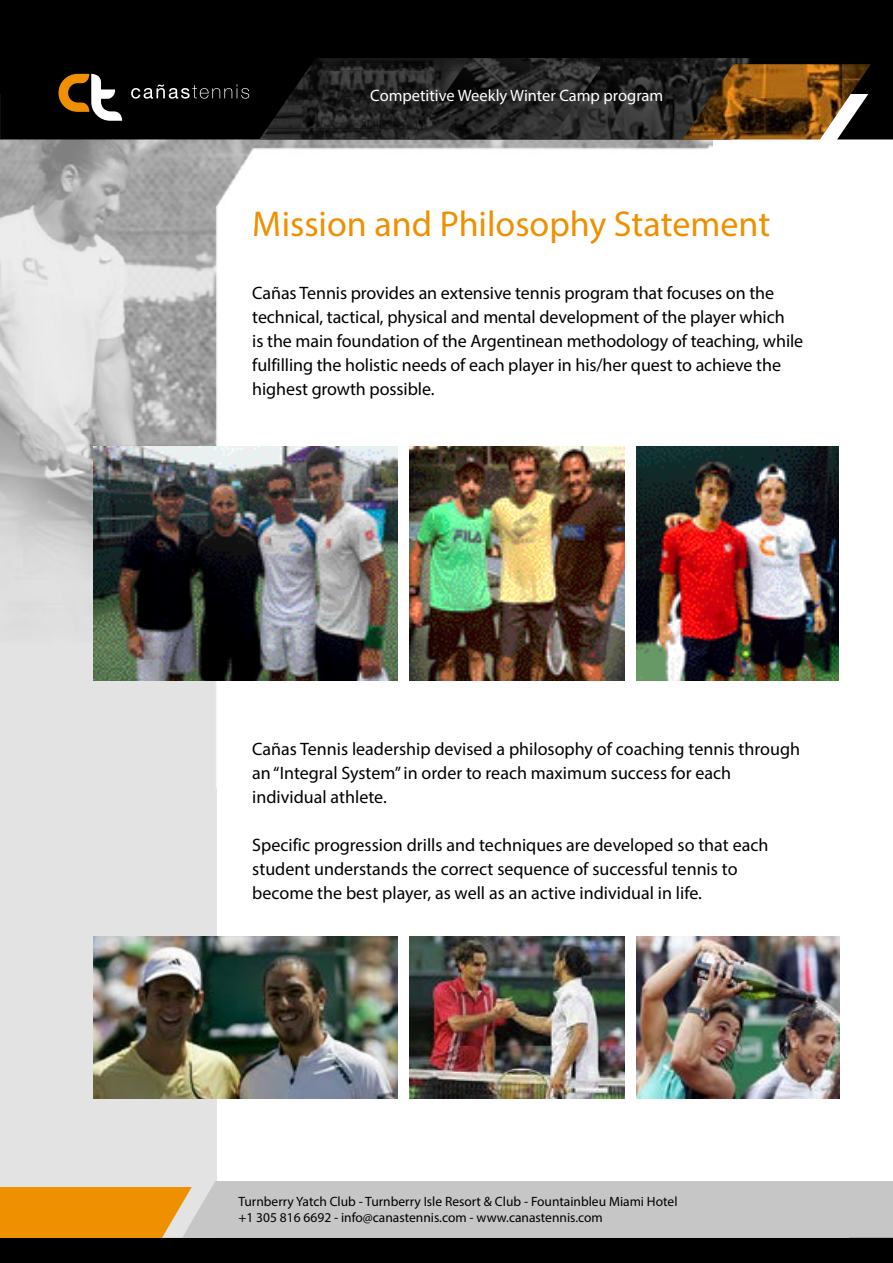
<style>
.page{position:relative;width:893px;height:1263px;background:#fff}
.page>*{position:absolute;margin:0;border:0;box-sizing:border-box;transform-origin:0 0}
.t1{font:36px "Myriad Pro";color:#ef9000}
.t2{font:18px/24px "Myriad Pro";letter-spacing:-.005em;color:#000}
.t3{font:16.5px "Myriad Pro";color:#fff}
.t4{font:13.5px/16.2px "Myriad Pro";color:#000}
</style>
<div class="page">
<div style="left:0;top:216px;width:216px;height:1013px;background:#e3e3e3"></div>
<img style="left:0;top:139px;width:712px;height:542px">
<div style="left:0;top:0;width:893px;height:94px;background:#000"></div>
<div style="left:0;top:73px;width:287px;height:66px;background:#000"></div>
<img style="left:600px;top:58px;width:151px;height:81px">
<img style="left:421px;top:58px;width:179px;height:81px">
<img style="left:307px;top:58px;width:163px;height:13px">
<img style="left:287px;top:71px;width:174px;height:29px">
<img style="left:267px;top:100px;width:174px;height:29px">
<img style="left:259px;top:129px;width:162px;height:10px">
<svg style="left:871px;top:94px;width:22px;height:45px"></svg>
<svg style="left:58px;top:74px;width:64px;height:47px"></svg>
<svg style="left:131px;top:84px;width:118px;height:15px"></svg>
<div style="left:0;top:1230px;width:893px;height:33px;background:#000"></div>
<div style="left:0;top:1187px;width:213px;height:51px;background:#ef9000"></div>
<div style="left:162px;top:1181px;width:731px;height:57px;background:#c6c6c6"></div>
<img style="left:682px;top:64px;width:189px;height:75px">
<img style="left:93px;top:446px;width:305px;height:234px">
<img style="left:409px;top:446px;width:216px;height:234px">
<img style="left:636px;top:446px;width:203px;height:234px">
<img style="left:93px;top:937px;width:305px;height:161px">
<img style="left:636px;top:937px;width:203px;height:162px">
<img style="left:409px;top:937px;width:216px;height:161px">
<p class="t3" style="left:370px;top:85px;width:295px">Competitive Weekly Winter Camp program</p>
<h1 class="t1" style="left:252px;top:202px;width:519px">Mission and Philosophy Statement</h1>
<p class="t2" style="left:252px;top:281px;width:552px">Cañas Tennis provides an extensive tennis program that focuses on the technical, tactical, physical and mental development of the player which<br>is the main foundation of the Argentinean methodology of teaching, while fulfilling the holistic needs of each player in his/her quest to achieve the highest growth possible.</p>
<p class="t2" style="left:252px;top:737px;width:549px">Cañas Tennis leadership devised a philosophy of coaching tennis through an “Integral System” in order to reach maximum success for each individual athlete.</p>
<p class="t2" style="left:252px;top:833px;width:518px">Specific progression drills and techniques are developed so that each student understands the correct sequence of successful tennis to become the best player, as well as an active individual in life.</p>
<p class="t4" style="left:238px;top:1193px;width:441px">Turnberry Yatch Club - Turnberry Isle Resort &amp; Club - Fountainbleu Miami Hotel +1 305 816 6692 - info@canastennis.com - www.canastennis.com</p>
</div>
